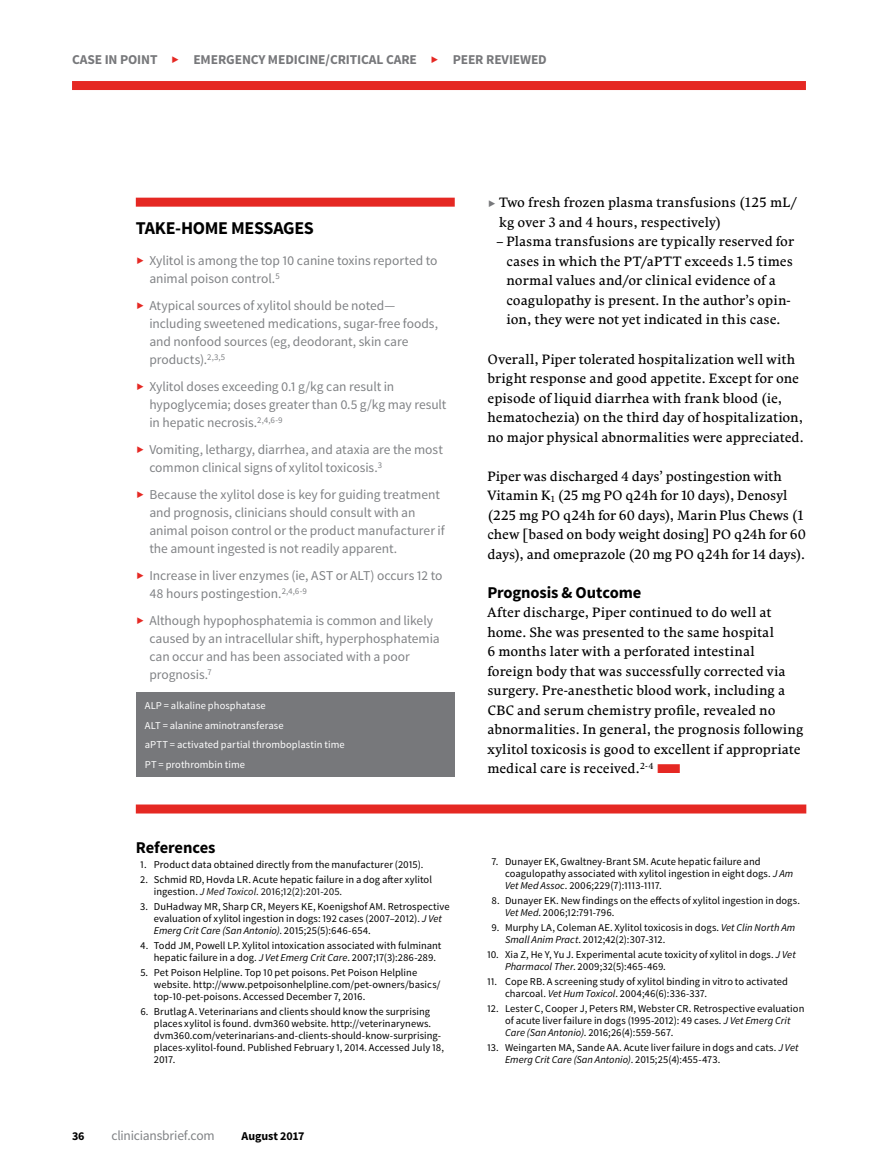
<style>
.page{position:relative;width:878px;height:1175px;background:#fff}
.page>*{position:absolute;margin:0;border:0;box-sizing:border-box;transform-origin:0 0}
.t1{font:700 18px "Source Sans Pro";letter-spacing:-.02em;color:#000}
.t2{font:700 16.5px "Source Sans Pro";letter-spacing:-.01em;color:#000}
.t3{font:13.5px/19.5px "Comenia Serif Pro";letter-spacing:.005em;color:#000}
.t4{font:13.5px/18px "Source Sans Pro";letter-spacing:-.005em;color:#808285}
.t5{font:700 13.5px "Source Sans Pro";letter-spacing:-.01em;color:#77787b}
.t6{font:700 12px "Source Sans Pro";letter-spacing:-.005em;color:#000}
.t7{font:10.5px/12px "Source Sans Pro";letter-spacing:.005em;color:#000}
.t8{font:10.5px/19.5px "Source Sans Pro";letter-spacing:.005em;color:#fff}
.s1{font-style:italic;color:#131413}
.s2{color:#131413}
.s3{font-style:italic}
.s4{color:#e52823}
</style>
<div class="page">
<div style="left:72px;top:81px;width:734px;height:9px;background:#e52823"></div>
<div style="left:136px;top:804px;width:670px;height:9px;background:#e52823"></div>
<div style="left:136px;top:692px;width:318px;height:84px;background:#77787b"></div>
<div style="left:136px;top:198px;width:318px;height:9px;background:#e52823"></div>
<p class="t5" style="left:72px;top:51px;width:87px">CASE IN POINT</p>
<p class="t5" style="left:193px;top:51px;width:225px">EMERGENCY MEDICINE/CRITICAL CARE</p>
<p class="t5" style="left:452px;top:51px;width:96px">PEER REVIEWED</p>
<h1 class="t1" style="left:136px;top:216px;width:180px">TAKE-HOME MESSAGES</h1>
<p class="t4" style="left:149px;top:252px;width:290px">Xylitol is among the top 10 canine toxins reported to animal poison control.<sup>5</sup></p>
<p class="t4" style="left:149px;top:297px;width:290px">Atypical sources of xylitol should be noted— including sweetened medications, sugar-free foods, and nonfood sources (eg, deodorant, skin care products).<sup>2,3,5</sup></p>
<p class="t4" style="left:149px;top:378px;width:299px">Xylitol doses exceeding 0.1 g/kg can result in hypoglycemia; doses greater than 0.5 g/kg may result in hepatic necrosis.<sup>2,4,6-9</sup></p>
<p class="t4" style="left:149px;top:441px;width:295px">Vomiting, lethargy, diarrhea, and ataxia are the most common clinical signs of xylitol toxicosis.<sup>3</sup></p>
<p class="t4" style="left:149px;top:486px;width:297px">Because the xylitol dose is key for guiding treatment and prognosis, clinicians should consult with an animal poison control or the product manufacturer if the amount ingested is not readily apparent.</p>
<p class="t4" style="left:149px;top:567px;width:294px">Increase in liver enzymes (ie, AST or ALT) occurs 12 to<br>48 hours postingestion.<sup>2,4,6-9</sup></p>
<p class="t4" style="left:149px;top:612px;width:292px">Although hypophosphatemia is common and likely caused by an intracellular shift, hyperphosphatemia can occur and has been associated with a poor prognosis.<sup>7</sup></p>
<p class="t8" style="left:145px;top:696px;width:201px">ALP = alkaline phosphatase<br>ALT = alanine aminotransferase<br>aPTT = activated partial thromboplastin time<br>PT = prothrombin time</p>
<h2 class="t2" style="left:136px;top:836px;width:81px">References</h2>
<p class="t7" style="left:140px;top:858px;width:284px">1. Product data obtained directly from the manufacturer (2015).</p>
<p class="t7" style="left:154px;top:873px;width:280px;text-indent:-14px">2. Schmid RD, Hovda LR. Acute hepatic failure in a dog after xylitol ingestion. <span class="s1">J Med Toxicol</span><span class="s2">. 2016;12(2):201-205.</span></p>
<p class="t7" style="left:154px;top:900px;width:297px;text-indent:-14px">3. DuHadway MR, Sharp CR, Meyers KE, Koenigshof AM. Retrospective evaluation of xylitol ingestion in dogs: 192 cases (2007–2012). <span class="s3">J Vet<br>Emerg Crit Care (San Antonio)</span>. 2015;25(5):646-654.</p>
<p class="t7" style="left:154px;top:939px;width:289px;text-indent:-14px">4. Todd JM, Powell LP. Xylitol intoxication associated with fulminant hepatic failure in a dog. <span class="s3">J Vet Emerg Crit Care</span>. 2007;17(3):286-289.</p>
<p class="t7" style="left:154px;top:966px;width:288px;text-indent:-14px">5. Pet Poison Helpline. Top 10 pet poisons. Pet Poison Helpline website. http://www.petpoisonhelpline.com/pet-owners/basics/ top-10-pet-poisons. Accessed December 7, 2016.</p>
<p class="t7" style="left:154px;top:1005px;width:291px;text-indent:-14px">6. Brutlag A. Veterinarians and clients should know the surprising places xylitol is found. dvm360 website. http://veterinarynews. dvm360.com/veterinarians-and-clients-should-know-surprising&shy;places-xylitol-found. Published February 1, 2014. Accessed July 18, 2017.</p>
<p class="t6" style="left:72px;top:1128px;width:14px">36</p>
<p class="t4" style="left:111px;top:1126px;width:105px">cliniciansbrief.com</p>
<p class="t6" style="left:241px;top:1128px;width:65px">August 2017</p>
<p class="t3" style="left:499px;top:193px;width:299px">Two fresh frozen plasma transfusions (125 mL/ kg over 3 and 4 hours, respectively)</p>
<p class="t3" style="left:506px;top:232px;width:289px;text-indent:-10px">– Plasma transfusions are typically reserved for cases in which the PT/aPTT exceeds 1.5 times normal values and/or clinical evidence of a coagulopathy is present. In the author’s opin&shy;ion, they were not yet indicated in this case.</p>
<p class="t3" style="left:487px;top:349px;width:318px">Overall, Piper tolerated hospitalization well with bright response and good appetite. Except for one episode of liquid diarrhea with frank blood (ie, hematochezia) on the third day of hospitalization, no major physical abnormalities were appreciated.</p>
<p class="t3" style="left:487px;top:466px;width:320px">Piper was discharged 4 days’ postingestion with Vitamin K<sub>1</sub> (25 mg PO q24h for 10 days), Denosyl (225 mg PO q24h for 60 days), Marin Plus Chews (1 chew [based on body weight dosing] PO q24h for 60 days), and omeprazole (20 mg PO q24h for 14 days).</p>
<h2 class="t2" style="left:487px;top:581px;width:155px">Prognosis &amp; Outcome</h2>
<p class="t3" style="left:487px;top:602px;width:318px">After discharge, Piper continued to do well at home. She was presented to the same hospital<br>6 months later with a perforated intestinal foreign body that was successfully corrected via surgery. Pre-anesthetic blood work, including a CBC and serum chemistry profile, revealed no abnormalities. In general, the prognosis following xylitol toxicosis is good to excellent if appropriate medical care is received.<sup>2-4</sup> <span class="s4">■</span></p>
<p class="t7" style="left:505px;top:855px;width:290px;text-indent:-14px">7. Dunayer EK, Gwaltney-Brant SM. Acute hepatic failure and coagulopathy associated with xylitol ingestion in eight dogs. <span class="s3">J Am<br>Vet Med Assoc</span>. 2006;229(7):1113-1117.</p>
<p class="t7" style="left:505px;top:894px;width:296px;text-indent:-14px">8. Dunayer EK. New findings on the effects of xylitol ingestion in dogs.<br><span class="s3">Vet Med</span>. 2006;12:791-796.</p>
<p class="t7" style="left:505px;top:921px;width:292px;text-indent:-14px">9. Murphy LA, Coleman AE. Xylitol toxicosis in dogs. <span class="s3">Vet Clin North Am<br>Small Anim Pract</span>. 2012;42(2):307-312.</p>
<p class="t7" style="left:505px;top:948px;width:292px;text-indent:-18px">10. Xia Z, He Y, Yu J. Experimental acute toxicity of xylitol in dogs. <span class="s3">J Vet<br>Pharmacol Ther</span>. 2009;32(5):465-469.</p>
<p class="t7" style="left:505px;top:975px;width:284px;text-indent:-18px">11. Cope RB. A screening study of xylitol binding in vitro to activated charcoal. <span class="s3">Vet Hum Toxicol</span>. 2004;46(6):336-337.</p>
<p class="t7" style="left:505px;top:1002px;width:301px;text-indent:-18px">12. Lester C, Cooper J, Peters RM, Webster CR. Retrospective evaluation of acute liver failure in dogs (1995-2012): 49 cases. <span class="s3">J Vet Emerg Crit<br>Care (San Antonio)</span>. 2016;26(4):559-567.</p>
<p class="t7" style="left:505px;top:1041px;width:295px;text-indent:-18px">13. Weingarten MA, Sande AA. Acute liver failure in dogs and cats. <span class="s3">J Vet<br>Emerg Crit Care (San Antonio)</span>. 2015;25(4):455-473.</p>
</div>
